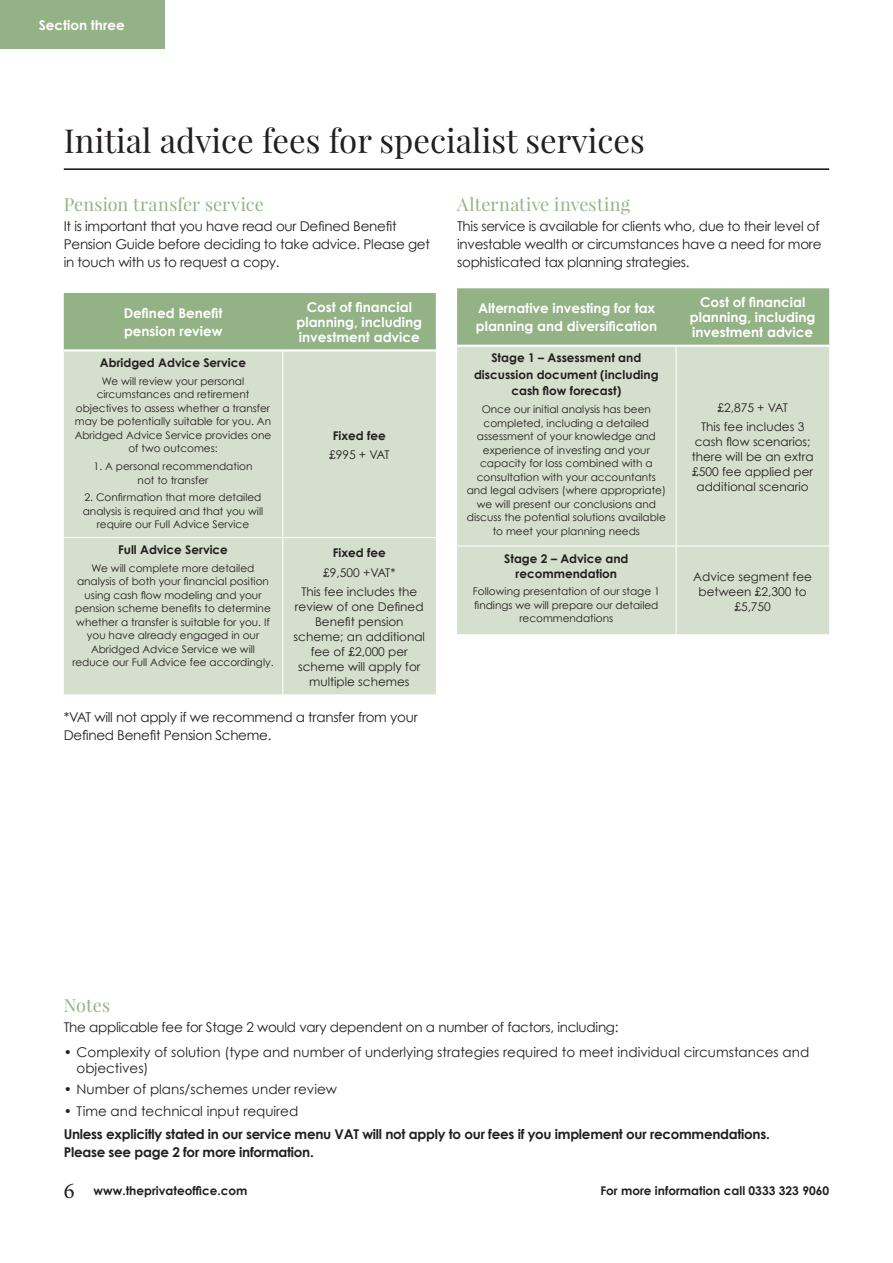
<style>
.page{position:relative;width:893px;height:1263px;background:#fff}
.page>*{position:absolute;margin:0;border:0;box-sizing:border-box;transform-origin:0 0}
.t1{font:33px "Playfair Display";color:#231f20}
.t2{font:18px "Playfair Display";letter-spacing:.01em;color:#93b386}
.t3{font:13.5px/18px "Century Gothic";letter-spacing:-.02em;color:#231f20}
.t4{font:700 13.5px/15px "Century Gothic";color:#fff}
.t5{font:13.5px/16.5px "Century Gothic";color:#231f20}
.t6{font:700 13.5px/18px "Century Gothic";letter-spacing:-.02em;color:#231f20}
.t7{font:12px/15px "Century Gothic";color:#231f20;text-align:center}
.t8{font:700 12px/16.5px "Century Gothic";color:#231f20;text-align:center}
.t9{font:10.5px/13.5px "Century Gothic";color:#231f20;text-align:center}
.s1{font-family:"Minion Pro";font-weight:400;font-size:22.5px}
</style>
<div class="page">
<hr style="left:64px;top:168px;width:765px;height:2px;background:#0c0528">
<div style="left:64px;top:293px;width:372px;height:56px;background:#93b386"></div>
<div style="left:64px;top:351px;width:372px;height:343px;background:#d5dfcd"></div>
<hr style="left:64px;top:537px;width:219px;height:1px;background:#fff">
<hr style="left:282px;top:351px;width:1px;height:186px;background:#fff">
<hr style="left:282px;top:538px;width:1px;height:156px;background:#fff">
<hr style="left:283px;top:537px;width:153px;height:1px;background:#fff">
<div style="left:457px;top:288px;width:372px;height:57px;background:#93b386"></div>
<div style="left:457px;top:347px;width:372px;height:287px;background:#d5dfcd"></div>
<hr style="left:457px;top:545px;width:219px;height:1px;background:#fff">
<hr style="left:676px;top:347px;width:1px;height:198px;background:#fff">
<hr style="left:676px;top:546px;width:1px;height:88px;background:#fff">
<hr style="left:676px;top:545px;width:153px;height:1px;background:#fff">
<div style="left:0;top:0;width:164px;height:49px;background:#93b386"></div>
<p class="t4" style="left:39px;top:17px;width:87px">Section three</p>
<h1 class="t1" style="left:64px;top:120px;width:582px">Initial advice fees for specialist services</h1>
<h2 class="t2" style="left:64px;top:193px;width:202px">Pension transfer service</h2>
<p class="t3" style="left:64px;top:217px;width:368px">It is important that you have read our Defined Benefit<br>Pension Guide before deciding to take advice. Please get in touch with us to request a copy.</p>
<p class="t4" style="left:124px;top:304px;width:100px;line-height:18px">Defined Benefit pension review</p>
<p class="t4" style="left:297px;top:299px;width:127px;text-align:center">Cost of financial planning, including investment advice</p>
<p class="t8" style="left:100px;top:354px;width:148px">Abridged Advice Service</p>
<p class="t9" style="left:75px;top:374px;width:198px">We will review your personal circumstances and retirement objectives to assess whether a transfer may be potentially suitable for you. An<br>Abridged Advice Service provides one of two outcomes:</p>
<p class="t9" style="left:94px;top:459px;width:160px">1. A personal recommendation not to transfer</p>
<p class="t9" style="left:83px;top:491px;width:182px">2. Confirmation that more detailed analysis is required and that you will require our Full Advice Service</p>
<p class="t8" style="left:333px;top:427px;width:55px">Fixed fee</p>
<p class="t7" style="left:329px;top:447px;width:62px">£995 + VAT</p>
<p class="t8" style="left:118px;top:541px;width:111px">Full Advice Service</p>
<p class="t9" style="left:72px;top:561px;width:203px">We will complete more detailed analysis of both your financial position using cash flow modeling and your pension scheme benefits to determine whether a transfer is suitable for you. If you have already engaged in our Abridged Advice Service we will reduce our Full Advice fee accordingly.</p>
<p class="t8" style="left:333px;top:544px;width:55px">Fixed fee</p>
<p class="t7" style="left:301px;top:562px;width:117px;line-height:19.2px">£9,500 +VAT*<br>This fee includes the</p>
<p class="t7" style="left:294px;top:599px;width:133px">review of one Defined<br>Benefit pension scheme; an additional fee of £2,000 per scheme will apply for multiple schemes</p>
<p class="t3" style="left:64px;top:708px;width:355px">*VAT will not apply if we recommend a transfer from your<br>Defined Benefit Pension Scheme.</p>
<h2 class="t2" style="left:457px;top:193px;width:175px">Alternative investing</h2>
<p class="t3" style="left:457px;top:217px;width:366px">This service is available for clients who, due to their level of investable wealth or circumstances have a need for more sophisticated tax planning strategies.</p>
<p class="t4" style="left:476px;top:299px;width:183px;line-height:18px">Alternative investing for tax planning and diversification</p>
<p class="t4" style="left:690px;top:294px;width:127px;text-align:center">Cost of financial planning, including investment advice</p>
<p class="t8" style="left:474px;top:349px;width:186px">Stage 1 – Assessment and discussion document (including cash flow forecast)</p>
<p class="t9" style="left:467px;top:402px;width:201px">Once our initial analysis has been completed, including a detailed assessment of your knowledge and experience of investing and your capacity for loss combined with a consultation with your accountants and legal advisers (where appropriate) we will present our conclusions and discuss the potential solutions available to meet your planning needs</p>
<p class="t7" style="left:701px;top:397px;width:105px;line-height:19.2px">£2,875 + VAT<br>This fee includes 3</p>
<p class="t7" style="left:692px;top:434px;width:123px">cash flow scenarios; there will be an extra £500 fee applied per additional scenario</p>
<p class="t8" style="left:504px;top:550px;width:126px;line-height:15px">Stage 2 – Advice and recommendation</p>
<p class="t9" style="left:473px;top:585px;width:189px">Following presentation of our stage 1 findings we will prepare our detailed recommendations</p>
<p class="t7" style="left:693px;top:569px;width:120px">Advice segment fee between £2,300 to £5,750</p>
<h2 class="t2" style="left:64px;top:994px;width:48px">Notes</h2>
<p class="t3" style="left:64px;top:1018px;width:556px">The applicable fee for Stage 2 would vary dependent on a number of factors, including:</p>
<p class="t5" style="left:77px;top:1043px;width:734px;text-indent:-13px">• Complexity of solution (type and number of underlying strategies required to meet individual circumstances and objectives)</p>
<p class="t5" style="left:64px;top:1081px;width:275px">• Number of plans/schemes under review</p>
<p class="t5" style="left:64px;top:1103px;width:236px">• Time and technical input required</p>
<p class="t6" style="left:64px;top:1124px;width:708px">Unless explicitly stated in our service menu VAT will not apply to our fees if you implement our recommendations.<br>Please see page 2 for more information.</p>
<p class="t8" style="left:64px;top:1182px;width:185px"><span class="s1">6</span> www.theprivateoffice.com</p>
<p class="t8" style="left:600px;top:1182px;width:230px">For more information call 0333 323 9060</p>
</div>
